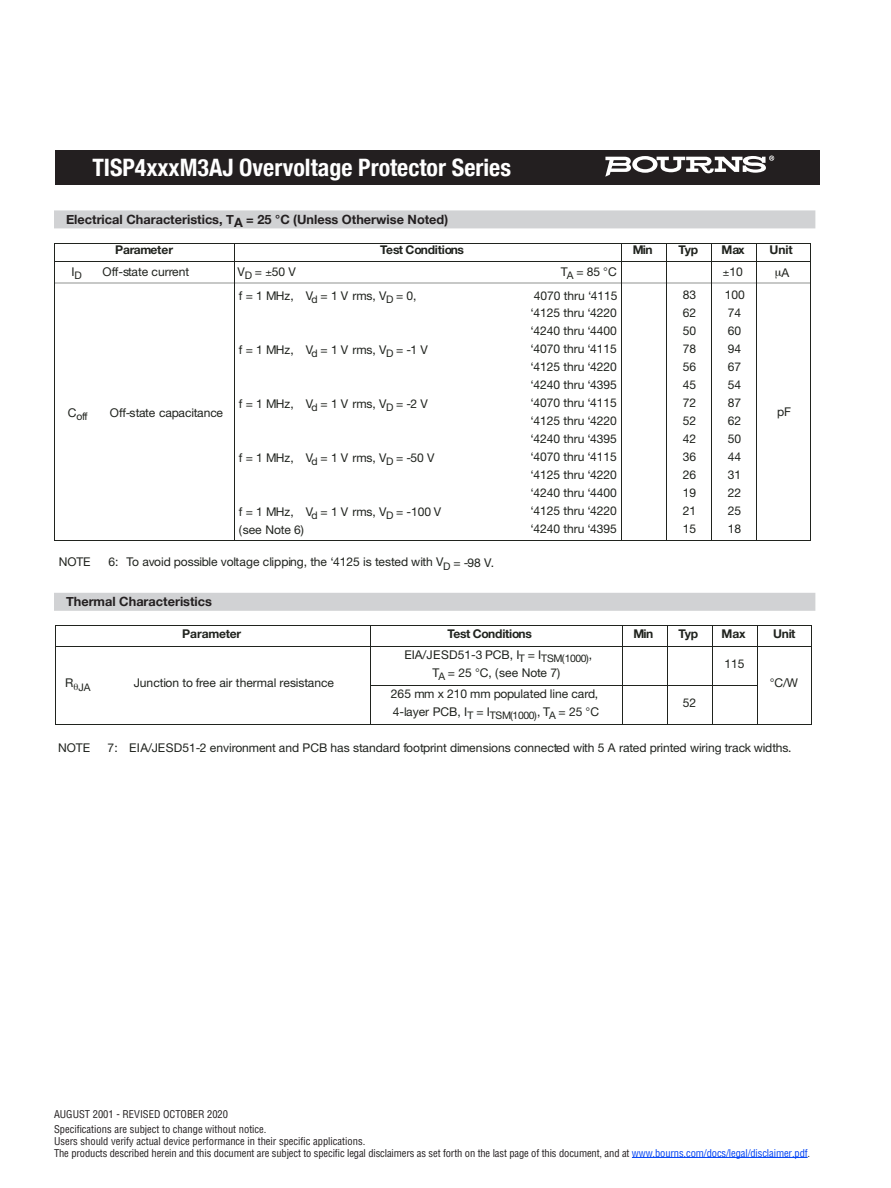
<style>
.page{position:relative;width:891px;height:1188px;background:#fff}
.page>*{position:absolute;margin:0;border:0;box-sizing:border-box;transform-origin:0 0}
.t1{font:700 condensed 24px "Helvetica Neue";color:#fff}
.t2{font:700 12.75px "Helvetica Neue";color:#231f20}
.t3{font:12px/18px "Helvetica Neue";color:#20231e}
.t4{font:700 12px "Helvetica Neue";letter-spacing:-.02em;color:#20231e}
.t5{font:condensed 10.5px/14.4px "Helvetica";letter-spacing:-.01em;color:#231f20}
.t6{font:10.5px "Helvetica Neue";color:#20231e}
.s1{color:#0042f4}
</style>
<div class="page">
<hr style="left:632px;top:1157px;width:176px;height:1px;background:#0042f4">
<div style="left:55px;top:150px;width:765px;height:34px;background:#231f20"></div>
<svg style="left:605px;top:156px;width:169px;height:21px"></svg>
<div style="left:54px;top:210px;width:761px;height:18px;background:#d1d2d4"></div>
<div style="left:54px;top:593px;width:761px;height:18px;background:#d1d2d4"></div>
<hr style="left:54px;top:244px;width:1px;height:296px;background:#20231e">
<hr style="left:234px;top:243px;width:1px;height:298px;background:#20231e">
<hr style="left:621px;top:243px;width:1px;height:298px;background:#20231e">
<hr style="left:666px;top:243px;width:1px;height:298px;background:#20231e">
<hr style="left:711px;top:243px;width:1px;height:298px;background:#20231e">
<hr style="left:756px;top:243px;width:1px;height:298px;background:#20231e">
<hr style="left:810px;top:244px;width:1px;height:296px;background:#20231e">
<hr style="left:54px;top:243px;width:757px;height:1px;background:#20231e">
<hr style="left:54px;top:261px;width:757px;height:1px;background:#20231e">
<hr style="left:54px;top:540px;width:757px;height:1px;background:#20231e">
<hr style="left:55px;top:626px;width:1px;height:98px;background:#20231e">
<hr style="left:370px;top:625px;width:1px;height:100px;background:#20231e">
<hr style="left:622px;top:625px;width:1px;height:100px;background:#20231e">
<hr style="left:667px;top:625px;width:1px;height:100px;background:#20231e">
<hr style="left:712px;top:625px;width:1px;height:100px;background:#20231e">
<hr style="left:757px;top:625px;width:1px;height:100px;background:#20231e">
<hr style="left:811px;top:626px;width:1px;height:98px;background:#20231e">
<hr style="left:55px;top:625px;width:756px;height:1px;background:#20231e">
<hr style="left:55px;top:646px;width:756px;height:1px;background:#20231e">
<hr style="left:370px;top:685px;width:387px;height:1px;background:#20231e">
<hr style="left:55px;top:724px;width:756px;height:1px;background:#20231e">
<h1 class="t1" style="left:92px;top:147px;width:420px">TISP4xxxM3AJ Overvoltage Protector Series</h1>
<p class="t2" style="left:66px;top:209px;width:384px">Electrical Characteristics, TA = 25 °C (Unless Otherwise Noted)</p>
<p class="t4" style="left:115px;top:241px;width:60px">Parameter</p>
<p class="t4" style="left:380px;top:241px;width:85px">Test Conditions</p>
<p class="t4" style="left:633px;top:241px;width:21px">Min</p>
<p class="t4" style="left:678px;top:241px;width:21px">Typ</p>
<p class="t4" style="left:722px;top:241px;width:25px">Max</p>
<p class="t4" style="left:770px;top:241px;width:25px">Unit</p>
<p class="t3" style="left:71px;top:264px;width:12px">I<sub>D</sub></p>
<p class="t3" style="left:103px;top:264px;width:88px">Off-state current</p>
<p class="t3" style="left:238px;top:264px;width:60px">V<sub>D</sub>= 50V</p>
<p class="t3" style="left:561px;top:264px;width:58px">T<sub>A</sub> = 85 C</p>
<p class="t3" style="left:729px;top:264px;width:15px">10</p>
<p class="t3" style="left:782px;top:264px;width:9px">A</p>
<p class="t3" style="left:239px;top:287px;width:179px">f=1MHz, V<sub>d</sub> =1 V rms, V<sub>D</sub> =0,</p>
<p class="t3" style="left:239px;top:341px;width:190px">f=1MHz, V<sub>d</sub>=1V rms, V<sub>D</sub>=-1V</p>
<p class="t6" style="left:68px;top:408px;width:22px"><sup>C</sup>off</p>
<p class="t3" style="left:110px;top:404px;width:115px">Off-state capacitance</p>
<p class="t3" style="left:239px;top:395px;width:190px">f=1MHz, V<sub>d</sub>=1V rms, V<sub>D</sub>=-2V</p>
<p class="t3" style="left:239px;top:449px;width:197px">f=1MHz, V<sub>d</sub> =1 V rms, V<sub>D</sub> =-50 V</p>
<p class="t3" style="left:239px;top:503px;width:204px">f = 1 MHz, V<sub>d</sub> = 1 V rms, V<sub>D</sub> = -100V (see Note 6)</p>
<p class="t3" style="left:59px;top:554px;width:33px">NOTE</p>
<p class="t3" style="left:108px;top:554px;width:387px">6: To avoid possible voltage clipping, the ‘4125 is tested with V<sub>D</sub> = -98 V.</p>
<p class="t2" style="left:66px;top:592px;width:148px">Thermal Characteristics</p>
<p class="t3" style="left:531px;top:287px;width:88px;text-align:justify">4070 thru ‘4115 ‘4125 thru ‘4220 ‘4240 thru ‘4400 ‘4070 thru ‘4115 ‘4125 thru ‘4220 ‘4240 thru ‘4395 ‘4070 thru ‘4115 ‘4125 thru ‘4220 ‘4240 thru ‘4395 ‘4070 thru ‘4115 ‘4125 thru ‘4220 ‘4240 thru ‘4400 ‘4125 thru ‘4220 ‘4240 thru ‘4395</p>
<p class="t3" style="left:683px;top:287px;width:15px;text-align:justify">83<br>62<br>50<br>78<br>56<br>45<br>72<br>52<br>42<br>36<br>26<br>19<br>21<br>15</p>
<p class="t3" style="left:725px;top:287px;width:22px">100<br>74<br>60<br>94<br>67<br>54<br>87<br>62<br>50<br>44<br>31<br>22<br>25<br>18</p>
<p class="t3" style="left:777px;top:404px;width:16px">pF</p>
<p class="t4" style="left:182px;top:624px;width:61px">Parameter</p>
<p class="t4" style="left:447px;top:624px;width:86px">Test Conditions</p>
<p class="t4" style="left:634px;top:624px;width:21px">Min</p>
<p class="t4" style="left:678px;top:624px;width:21px">Typ</p>
<p class="t4" style="left:722px;top:624px;width:26px">Max</p>
<p class="t4" style="left:773px;top:624px;width:24px">Unit</p>
<p class="t6" style="left:65px;top:679px;width:27px"><sup>R</sup> JA</p>
<p class="t3" style="left:134px;top:675px;width:202px">Junction to free air thermal resistance</p>
<p class="t3" style="left:404px;top:646px;width:189px;text-align:center">EIA/JESD51-3 PCB, I<sub>T</sub> = I<sub>TSM(1000)</sub>,<br>T<sub>A</sub> = 25 C, (see Note 7)</p>
<p class="t3" style="left:724px;top:655px;width:22px">115</p>
<p class="t3" style="left:391px;top:685px;width:210px">265 mm x 210 mm populated line card,<br>4-layer PCB, I<sub>T</sub> = I<sub>TSM(1000)</sub>, T<sub>A</sub> = 25 C</p>
<p class="t3" style="left:683px;top:694px;width:15px">52</p>
<p class="t3" style="left:775px;top:675px;width:25px">C/W</p>
<p class="t3" style="left:58px;top:739px;width:34px">NOTE</p>
<p class="t3" style="left:108px;top:739px;width:685px">7: EIA/JESD51-2 environment and PCB has standard footprint dimensions connected with 5 A rated printed wiring track widths.</p>
<p class="t5" style="left:54px;top:1107px;width:214px">AUGUST 2001 - REVISED OCTOBER 2020<br>Specifications are subject to change without notice.</p>
<p class="t5" style="left:54px;top:1134px;width:758px;line-height:12px">Users should verify actual device performance in their specific applications.<br>The products described herein and this document are subject to specific legal disclaimers as set forth on the last page of this document, and at <span class="s1">www.bourns.com/docs/legal/disclaimer.pdf</span>.</p>
</div>
